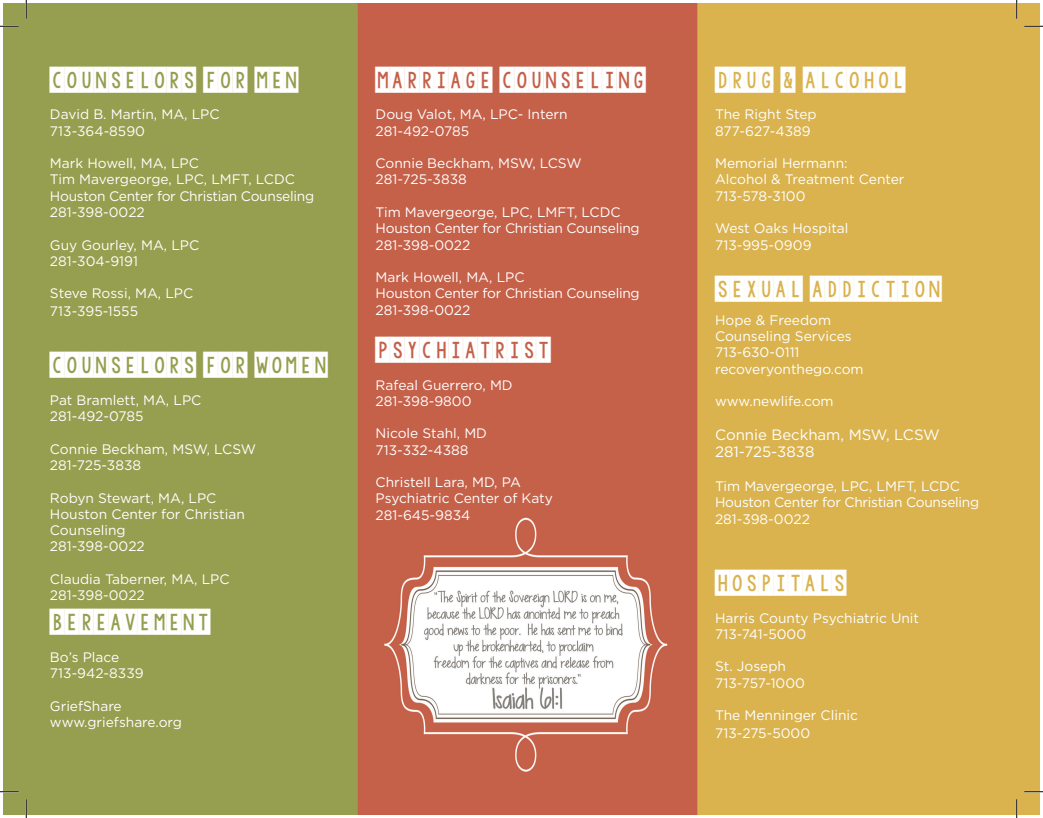
<style>
.page{position:relative;width:1043px;height:818px;background:#fff}
.page>*{position:absolute;margin:0;border:0;box-sizing:border-box;transform-origin:0 0}
.t1{font:35px "KG Defying Gravity";color:#fff}
.t2{font:15px "Gotham HTF";color:#fff}
.t3{font:13.75px/16.2px "Gotham HTF";color:#fff}
.t4{font:13.75px "Gotham HTF";letter-spacing:-.02em;color:#fff}
</style>
<div class="page">
<img style="left:4px;top:4px;width:1035px;height:810px">
<svg style="left:0;top:25px;width:19px;height:2px"></svg>
<svg style="left:1024px;top:25px;width:18px;height:2px"></svg>
<svg style="left:0;top:790px;width:19px;height:2px"></svg>
<svg style="left:1024px;top:790px;width:18px;height:2px"></svg>
<svg style="left:25px;top:0;width:2px;height:19px"></svg>
<svg style="left:25px;top:799px;width:2px;height:19px"></svg>
<svg style="left:1015px;top:0;width:2px;height:19px"></svg>
<svg style="left:1015px;top:799px;width:2px;height:19px"></svg>
<p class="t1" style="left:50px;top:58px;width:250px">COUNSELORS FOR MEN</p>
<p class="t3" style="left:50px;top:106px;width:171px">David B. Martin, MA, LPC</p>
<p class="t3" style="left:50px;top:122px;width:97px">713-364-8590</p>
<p class="t3" style="left:50px;top:155px;width:150px">Mark Howell, MA, LPC</p>
<p class="t3" style="left:50px;top:171px;width:246px">Tim Mavergeorge, LPC, LMFT, LCDC</p>
<p class="t4" style="left:50px;top:188px;width:266px">Houston Center for Christian Counseling</p>
<p class="t3" style="left:50px;top:204px;width:96px">281-398-0022</p>
<p class="t3" style="left:50px;top:236px;width:151px">Guy Gourley, MA, LPC</p>
<p class="t3" style="left:50px;top:252px;width:90px">281-304-9191</p>
<p class="t3" style="left:50px;top:285px;width:145px">Steve Rossi, MA, LPC</p>
<p class="t3" style="left:50px;top:303px;width:90px">713-395-1555</p>
<p class="t1" style="left:50px;top:344px;width:279px">COUNSELORS FOR WOMEN</p>
<p class="t3" style="left:50px;top:392px;width:153px">Pat Bramlett, MA, LPC</p>
<p class="t3" style="left:50px;top:408px;width:95px">281-492-0785</p>
<p class="t3" style="left:50px;top:440px;width:207px">Connie Beckham, MSW, LCSW</p>
<p class="t3" style="left:50px;top:457px;width:93px">281-725-3838</p>
<p class="t3" style="left:50px;top:489px;width:168px">Robyn Stewart, MA, LPC</p>
<p class="t3" style="left:50px;top:505px;width:196px">Houston Center for Christian<br>Counseling</p>
<p class="t3" style="left:50px;top:538px;width:96px">281-398-0022</p>
<p class="t3" style="left:50px;top:570px;width:181px">Claudia Taberner, MA, LPC</p>
<p class="t3" style="left:50px;top:587px;width:96px">281-398-0022</p>
<p class="t1" style="left:50px;top:600px;width:162px">BEREAVEMENT</p>
<p class="t3" style="left:50px;top:648px;width:71px">Bo’s Place</p>
<p class="t3" style="left:50px;top:665px;width:95px">713-942-8339</p>
<p class="t3" style="left:50px;top:697px;width:73px">GriefShare</p>
<p class="t3" style="left:50px;top:713px;width:133px">www.griefshare.org</p>
<p class="t1" style="left:375px;top:58px;width:272px">MARRIAGE COUNSELING</p>
<p class="t3" style="left:375px;top:106px;width:193px">Doug Valot, MA, LPC- Intern</p>
<p class="t3" style="left:375px;top:122px;width:95px">281-492-0785</p>
<p class="t3" style="left:375px;top:155px;width:207px">Connie Beckham, MSW, LCSW</p>
<p class="t3" style="left:375px;top:171px;width:93px">281-725-3838</p>
<p class="t3" style="left:375px;top:204px;width:246px">Tim Mavergeorge, LPC, LMFT, LCDC</p>
<p class="t4" style="left:375px;top:221px;width:266px">Houston Center for Christian Counseling</p>
<p class="t3" style="left:375px;top:236px;width:96px">281-398-0022</p>
<p class="t3" style="left:375px;top:269px;width:150px">Mark Howell, MA, LPC</p>
<p class="t4" style="left:375px;top:286px;width:266px">Houston Center for Christian Counseling</p>
<p class="t3" style="left:375px;top:301px;width:96px">281-398-0022</p>
<p class="t1" style="left:375px;top:328px;width:177px">PSYCHIATRIST</p>
<p class="t3" style="left:375px;top:376px;width:139px">Rafeal Guerrero, MD</p>
<p class="t3" style="left:375px;top:392px;width:98px">281-398-9800</p>
<p class="t3" style="left:375px;top:425px;width:113px">Nicole Stahl, MD</p>
<p class="t3" style="left:375px;top:441px;width:94px">713-332-4388</p>
<p class="t3" style="left:375px;top:474px;width:147px">Christell Lara, MD, PA</p>
<p class="t3" style="left:375px;top:490px;width:179px">Psychiatric Center of Katy</p>
<p class="t3" style="left:375px;top:506px;width:96px">281-645-9834</p>
<p class="t1" style="left:715px;top:58px;width:192px">DRUG &amp; ALCOHOL</p>
<p class="t3" style="left:715px;top:106px;width:103px">The Right Step</p>
<p class="t3" style="left:715px;top:122px;width:97px">877-627-4389</p>
<p class="t3" style="left:715px;top:155px;width:191px">Memorial Hermann:<br>Alcohol &amp; Treatment Center</p>
<p class="t3" style="left:715px;top:187px;width:92px">713-578-3100</p>
<p class="t3" style="left:715px;top:220px;width:135px">West Oaks Hospital</p>
<p class="t3" style="left:715px;top:236px;width:98px">713-995-0909</p>
<p class="t1" style="left:715px;top:267px;width:228px">SEXUAL ADDICTION</p>
<p class="t3" style="left:715px;top:311px;width:138px">Hope &amp; Freedom<br>Counseling Services</p>
<p class="t3" style="left:715px;top:344px;width:86px">713-630-0111</p>
<p class="t3" style="left:715px;top:360px;width:150px">recoveryonthego.com</p>
<p class="t3" style="left:715px;top:393px;width:120px">www.newlife.com</p>
<p class="t2" style="left:715px;top:426px;width:226px">Connie Beckham, MSW, LCSW</p>
<p class="t2" style="left:715px;top:444px;width:101px">281-725-3838</p>
<p class="t3" style="left:715px;top:478px;width:246px">Tim Mavergeorge, LPC, LMFT, LCDC</p>
<p class="t4" style="left:715px;top:495px;width:266px">Houston Center for Christian Counseling</p>
<p class="t3" style="left:715px;top:510px;width:96px">281-398-0022</p>
<p class="t1" style="left:715px;top:561px;width:133px">HOSPITALS</p>
<p class="t3" style="left:715px;top:609px;width:205px">Harris County Psychiatric Unit</p>
<p class="t3" style="left:715px;top:625px;width:93px">713-741-5000</p>
<p class="t3" style="left:715px;top:658px;width:72px">St. Joseph</p>
<p class="t3" style="left:715px;top:674px;width:91px">713-757-1000</p>
<p class="t3" style="left:715px;top:706px;width:144px">The Menninger Clinic</p>
<p class="t3" style="left:715px;top:724px;width:97px">713-275-5000</p>
</div>
